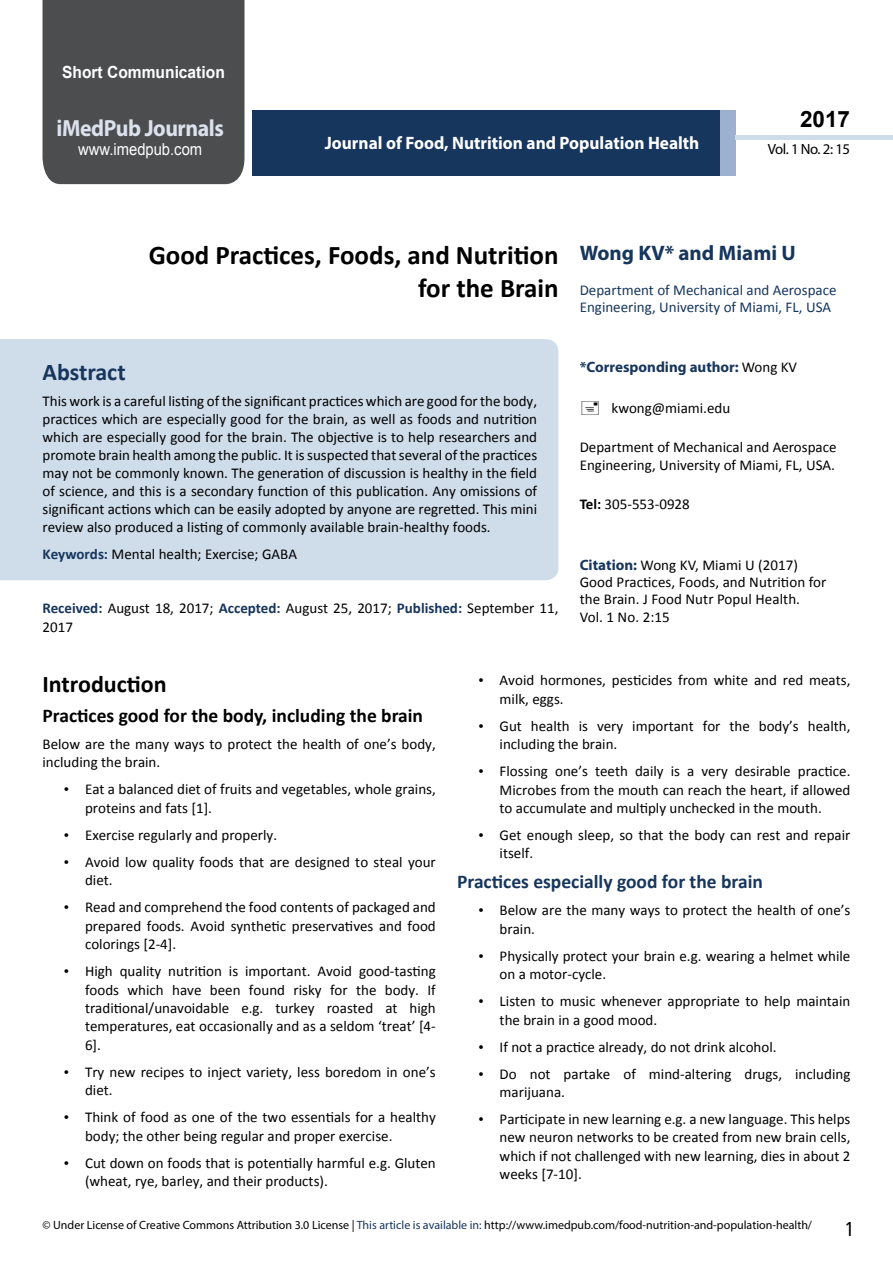
<style>
.page{position:relative;width:893px;height:1263px;background:#fff}
.page>*{position:absolute;margin:0;border:0;box-sizing:border-box;transform-origin:0 0}
.t1{font:700 27px/32.4px "Calibri";color:#000;text-align:right}
.t2{font:25.5px "Tunga";color:#000}
.t3{font:700 24px "Calibri";color:#000}
.t4{font:700 24px "Calibri";color:#16365d}
.t5{font:700 23.4px "Myriad Pro";letter-spacing:-.02em;color:#dbe1ed;scale:.93 1}
.t6{font:700 22.5px "Arial";color:#000}
.t7{font:700 21px "Myriad Pro";color:#16365d}
.t8{font:700 19.5px "Calibri";color:#000}
.t9{font:700 19.5px "Calibri";color:#16365d}
.t10{font:700 18px "Myriad Pro";color:#fff;scale:.96 1}
.t11{font:700 16.8px "Arial";color:#fff;scale:.93 1}
.t12{font:16.5px "Arial";color:#fff;scale:.89 1}
.t13{font:15px/18.5px "Calibri";color:#000}
.t14{font:15px/17.4px "Calibri";color:#16365d}
.t15{font:700 15px "Myriad Pro";color:#16365d}
.t16{font:14.85px "Myriad Pro";letter-spacing:-.03em;color:#000}
.t17{font:12px "Myriad Pro";color:#000}
.s1{font-weight:700;color:#16365d}
.s2{font-family:"Calibri";font-weight:400;color:#000}
.s3{font-weight:700}
.s4{font-family:"Myriad Pro";font-weight:700;color:#16365d}
.s5{font-family:"Times New Roman"}
.s6{color:#16365d}
</style>
<div class="page">
<div style="left:252px;top:110px;width:469px;height:66px;background:#16365d"></div>
<div style="left:720px;top:110px;width:16px;height:66px;background:#9bb1cf"></div>
<div style="left:43px;top:0;width:201px;height:184px;background:#4c4d4f"></div>
<div style="left:736px;top:135px;width:157px;height:5px;background:#cfdce9"></div>
<div style="left:0;top:339px;width:558px;height:241px;background:#cfdce9"></div>
<p class="t11" style="left:62px;top:61px;width:176px">Short Communication</p>
<h3 class="t5" style="left:57px;top:113px;width:181px">iMedPub Journals</h3>
<p class="t12" style="left:78px;top:138px;width:141px">www.imedpub.com</p>
<p class="t10" style="left:325px;top:132px;width:392px">Journal of Food, Nutrition and Population Health</p>
<h3 class="t6" style="left:800px;top:104px;width:52px">2017</h3>
<p class="t16" style="left:768px;top:140px;width:84px">Vol. 1 No. 2: 15</p>
<h1 class="t1" style="left:149px;top:239px;width:411px">Good Practices, Foods, and Nutrition for the Brain</h1>
<h3 class="t4" style="left:43px;top:357px;width:85px">Abstract</h3>
<p class="t13" style="left:43px;top:392px;width:496px;line-height:18px;text-align:justify">This work is a careful listing of the significant practices which are good for the body, practices which are especially good for the brain, as well as foods and nutrition which are especially good for the brain. The objective is to help researchers and promote brain health among the public. It is suspected that several of the practices may not be commonly known. The generation of discussion is healthy in the field of science, and this is a secondary function of this publication. Any omissions of significant actions which can be easily adopted by anyone are regretted. This mini review also produced a listing of commonly available brain-healthy foods.</p>
<p class="t13" style="left:43px;top:545px;width:256px"><span class="s1">Keywords:</span> Mental health; Exercise; GABA</p>
<p class="t13" style="left:43px;top:598px;width:517px"><span class="s1">Received:</span> August 18, 2017; <span class="s1">Accepted:</span> August 25, 2017; <span class="s1">Published:</span> September 11,<br>2017</p>
<h3 class="t7" style="left:580px;top:239px;width:218px">Wong KV* and Miami U</h3>
<p class="t14" style="left:580px;top:281px;width:258px">Department of Mechanical and Aerospace<br>Engineering, University of Miami, FL, USA</p>
<p class="t15" style="left:580px;top:357px;width:219px">*Corresponding author: <span class="s2">Wong KV</span></p>
<p class="t13" style="left:612px;top:399px;width:120px">kwong@miami.edu</p>
<p class="t13" style="left:580px;top:438px;width:258px;line-height:18px">Department of Mechanical and Aerospace<br>Engineering, University of Miami, FL, USA.</p>
<p class="t13" style="left:580px;top:495px;width:112px"><span class="s3">Tel:</span> 305-553-0928</p>
<p class="t13" style="left:580px;top:556px;width:248px;line-height:17.4px"><span class="s4">Citation:</span> Wong KV, Miami U (2017)<br>Good Practices, Foods, and Nutrition for the Brain. J Food Nutr Popul Health.<br>Vol. 1 No. 2:15</p>
<h3 class="t3" style="left:43px;top:669px;width:126px">Introduction</h3>
<h3 class="t8" style="left:43px;top:703px;width:382px">Practices good for the body, including the brain</h3>
<p class="t13" style="left:43px;top:735px;width:395px">Below are the many ways to protect the health of one’s body, including the brain.</p>
<p class="t13" style="left:85px;top:780px;width:352px;text-indent:-21px"><span class="s5">•</span> Eat a balanced diet of fruits and vegetables, whole grains, proteins and fats [1].</p>
<p class="t13" style="left:64px;top:826px;width:215px"><span class="s5">•</span> Exercise regularly and properly.</p>
<p class="t13" style="left:85px;top:853px;width:352px;text-indent:-21px"><span class="s5">•</span> Avoid low quality foods that are designed to steal your diet.</p>
<p class="t13" style="left:85px;top:898px;width:352px;text-align:justify;text-indent:-21px"><span class="s5">•</span> Read and comprehend the food contents of packaged and prepared foods. Avoid synthetic preservatives and food colorings [2-4].</p>
<p class="t13" style="left:85px;top:962px;width:352px;text-align:justify;text-indent:-21px"><span class="s5">•</span> High quality nutrition is important. Avoid good-tasting foods which have been found risky for the body. If traditional/unavoidable e.g. turkey roasted at high temperatures, eat occasionally and as a seldom ‘treat’ [4- 6].</p>
<p class="t13" style="left:85px;top:1063px;width:352px;text-indent:-21px"><span class="s5">•</span> Try new recipes to inject variety, less boredom in one’s diet.</p>
<p class="t13" style="left:85px;top:1108px;width:352px;text-indent:-21px"><span class="s5">•</span> Think of food as one of the two essentials for a healthy body; the other being regular and proper exercise.</p>
<p class="t13" style="left:85px;top:1153px;width:352px;text-indent:-21px"><span class="s5">•</span> Cut down on foods that is potentially harmful e.g. Gluten (wheat, rye, barley, and their products).</p>
<p class="t13" style="left:500px;top:671px;width:352px;text-indent:-21px"><span class="s5">•</span> Avoid hormones, pesticides from white and red meats, milk, eggs.</p>
<p class="t13" style="left:500px;top:717px;width:352px;text-indent:-21px"><span class="s5">•</span> Gut health is very important for the body’s health, including the brain.</p>
<p class="t13" style="left:500px;top:762px;width:352px;text-align:justify;text-indent:-21px"><span class="s5">•</span> Flossing one’s teeth daily is a very desirable practice.<br>Microbes from the mouth can reach the heart, if allowed to accumulate and multiply unchecked in the mouth.</p>
<p class="t13" style="left:500px;top:826px;width:352px;text-indent:-21px"><span class="s5">•</span> Get enough sleep, so that the body can rest and repair itself.</p>
<h3 class="t9" style="left:457px;top:869px;width:307px">Practices especially good for the brain</h3>
<p class="t13" style="left:500px;top:901px;width:352px;text-indent:-21px"><span class="s5">•</span> Below are the many ways to protect the health of one’s brain.</p>
<p class="t13" style="left:500px;top:947px;width:352px;text-indent:-21px"><span class="s5">•</span> Physically protect your brain e.g. wearing a helmet while on a motor-cycle.</p>
<p class="t13" style="left:500px;top:992px;width:352px;text-indent:-21px"><span class="s5">•</span> Listen to music whenever appropriate to help maintain the brain in a good mood.</p>
<p class="t13" style="left:478px;top:1037px;width:300px"><span class="s5">•</span> If not a practice already, do not drink alcohol.</p>
<p class="t13" style="left:500px;top:1064px;width:352px;text-indent:-21px"><span class="s5">•</span> Do not partake of mind-altering drugs, including marijuana.</p>
<p class="t13" style="left:500px;top:1110px;width:352px;text-align:justify;text-indent:-21px"><span class="s5">•</span> Participate in new learning e.g. a new language. This helps new neuron networks to be created from new brain cells, which if not challenged with new learning, dies in about 2 weeks [7-10].</p>
<p class="t17" style="left:43px;top:1218px;width:771px">© Under License of Creative Commons Attribution 3.0 License | <span class="s6">This article is available in:</span> http://www.imedpub.com/food-nutrition-and-population-health/</p>
<h2 class="t2" style="left:846px;top:1212px;width:9px">1</h2>
</div>
